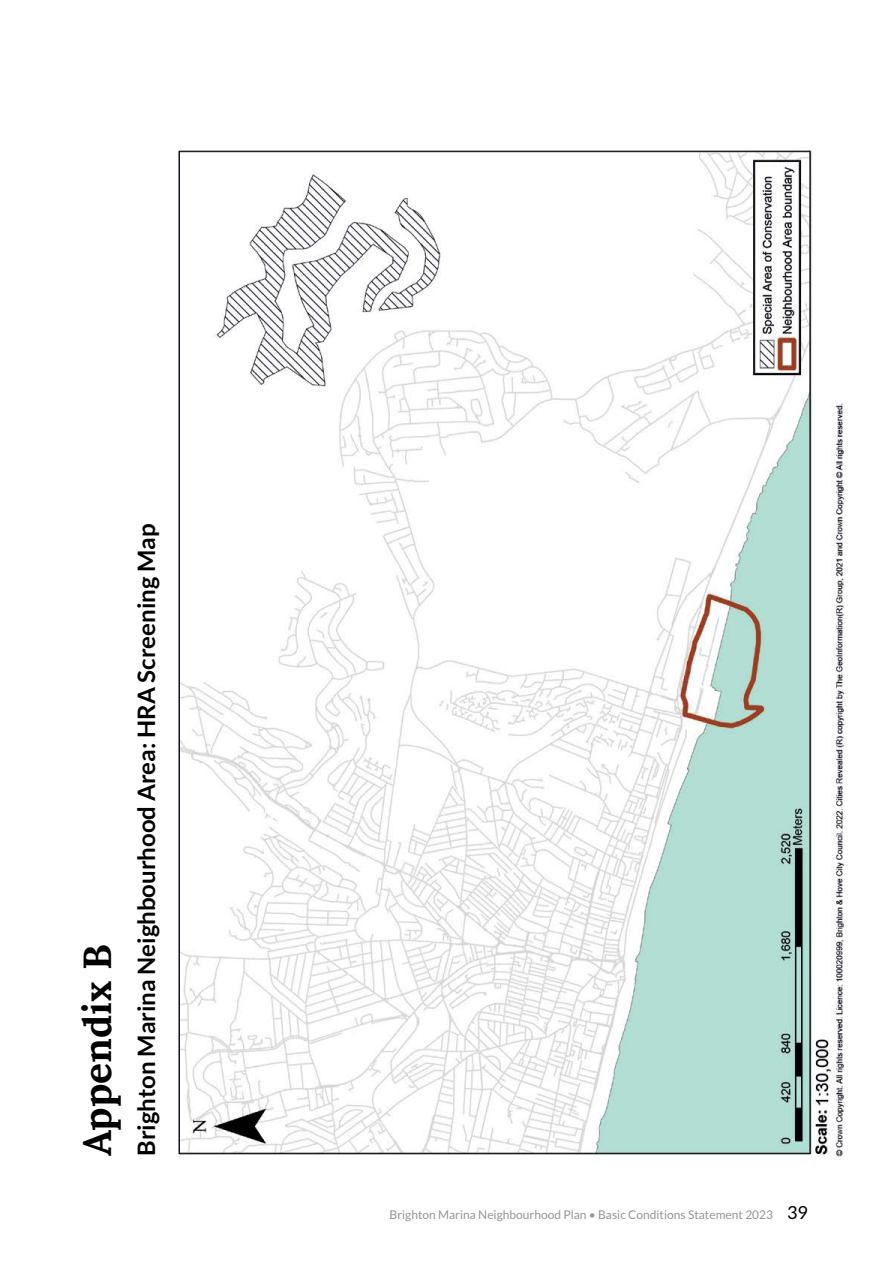
<style>
.page{position:relative;width:893px;height:1263px;background:#fff}
.page>*{position:absolute;margin:0;border:0;box-sizing:border-box;transform-origin:0 0}
.t1{font:700 39px "Lora";color:#000}
.t2{font:700 24px "Lato";color:#000}
.t3{font:12px "Lato";color:#939598}
.s1{font-size:18px;color:#000}
</style>
<div class="page">
<img style="left:178px;top:149px;width:667px;height:1008px">
<h1 class="t1" style="left:72px;top:1156px;width:213px;rotate:-90deg">Appendix B</h1>
<h2 class="t2" style="left:133px;top:1156px;width:634px;rotate:-90deg">Brighton Marina Neighbourhood Area: HRA Screening Map</h2>
<p class="t3" style="left:390px;top:1208px;width:420px">Brighton Marina Neighbourhood Plan • Basic Conditions Statement 2023 <span class="s1">39</span></p>
</div>
